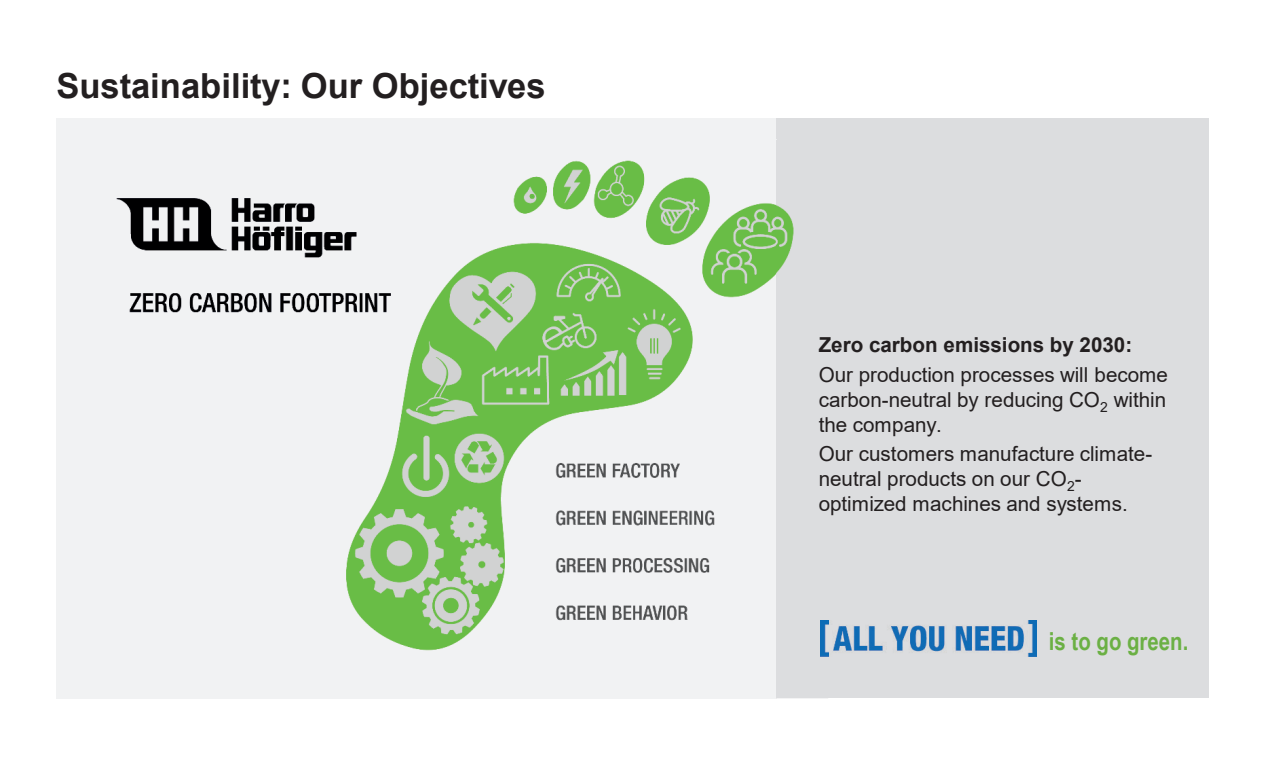
<style>
.page{position:relative;width:1263px;height:766px;background:#fff}
.page>*{position:absolute;margin:0;border:0;box-sizing:border-box;transform-origin:0 0}
.t1{font:700 34.5px "Arial";color:#231f20}
.t2{font:700 24.9px "Arial Narrow";color:#6bb044}
.t3{font:20.55px/24.9px "Arial";color:#231f20;text-align:justify}
.t4{font:700 20.55px "Arial";color:#231f20}
</style>
<div class="page">
<div style="left:56px;top:119px;width:1153px;height:579px;background:#f1f2f3"></div>
<div style="left:776px;top:119px;width:433px;height:579px;background:#dcdddf"></div>
<img style="left:116px;top:160px;width:712px;height:497px">
<img style="left:820px;top:620px;width:217px;height:36px">
<h1 class="t1" style="left:56px;top:61px;width:491px">Sustainability: Our Objectives</h1>
<p class="t4" style="left:819px;top:330px;width:315px">Zero carbon emissions by 2030:</p>
<p class="t3" style="left:819px;top:362px;width:351px">Our production processes will become carbon-neutral by reducing CO<sub>2</sub> within the company.</p>
<p class="t3" style="left:819px;top:441px;width:335px;text-align:left">Our customers manufacture climate&shy;neutral products on our CO<sub>2</sub>- optimized machines and systems.</p>
<p class="t2" style="left:1049px;top:622px;width:141px">is to go green.</p>
</div>
